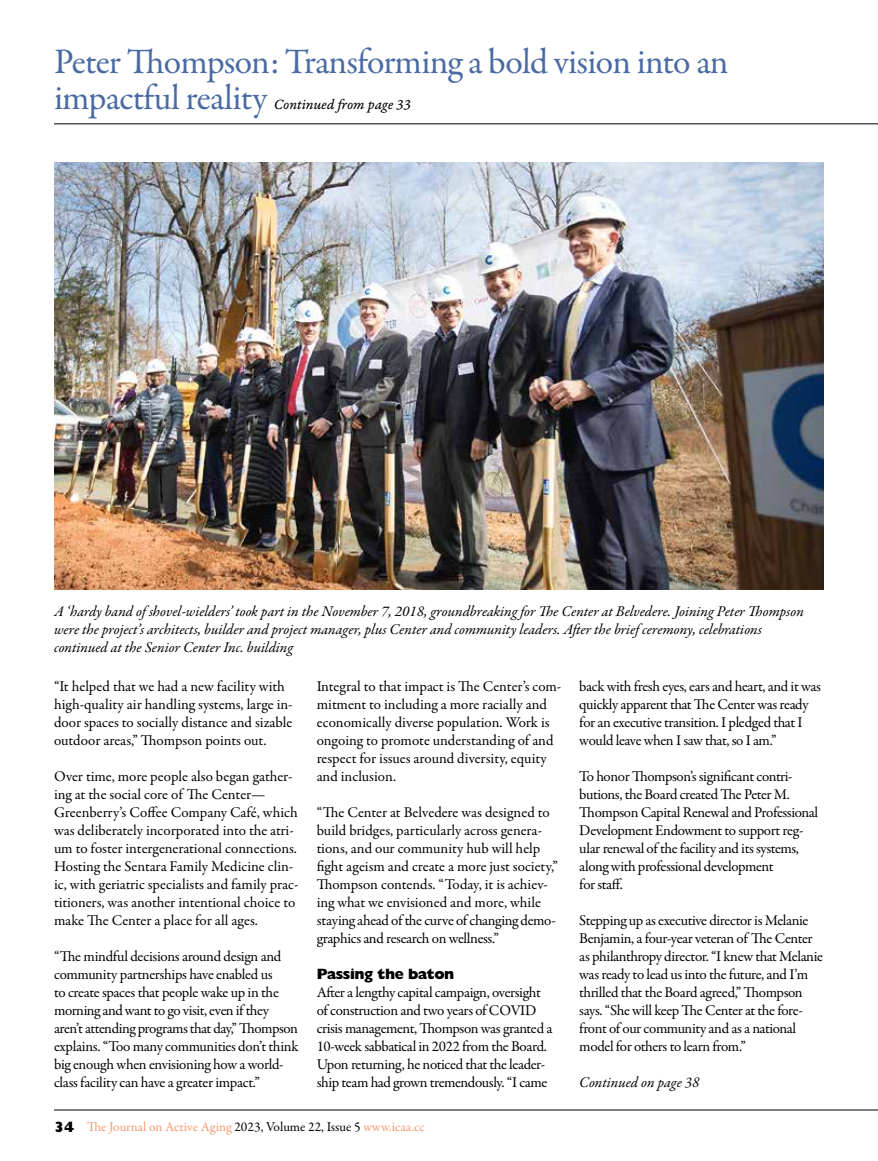
<style>
.page{position:relative;width:878px;height:1161px;background:#fff}
.page>*{position:absolute;margin:0;border:0;box-sizing:border-box;transform-origin:0 0}
.t1{font:36px/36px "Garamond Premr Pro";letter-spacing:-.02em;color:#4a6aa3}
.t2{font:15px/18px "Garamond Premr Pro";letter-spacing:-.02em;color:#000}
.t3{font:15px/18px "Garamond Premr Pro";color:#000}
.t4{font:italic 15px/18px "Garamond Premr Pro";letter-spacing:-.005em;color:#000}
.t5{font:15px "Garamond Premr Pro It Capt";letter-spacing:-.005em;color:#000}
.t6{font:800 15px "Gill Sans Nova";letter-spacing:-.025em;color:#000}
.t7{font:13.5px "Garamond Premr Pro";color:#f7986e}
.s1{font-family:"Gill Sans Nova";font-weight:800;font-size:15px;color:#000}
.s2{color:#000}
</style>
<div class="page">
<hr style="left:54px;top:1110px;width:824px;height:1px;background:#000">
<hr style="left:54px;top:123px;width:824px;height:1px;background:#000">
<img style="left:54px;top:162px;width:770px;height:427px">
<h1 class="t1" style="left:54px;top:45px;width:676px">Peter Thompson: Transforming a bold vision into an impactful reality</h1>
<p class="t5" style="left:274px;top:95px;width:138px">Continued from page 33</p>
<p class="t4" style="left:54px;top:603px;width:751px">A ‘hardy band of shovel-wielders’ took part in the November 7, 2018, groundbreaking for The Center at Belvedere. Joining Peter Thompson were the project’s architects, builder and project manager, plus Center and community leaders. After the brief ceremony, celebrations continued at the Senior Center Inc. building</p>
<p class="t3" style="left:54px;top:678px;width:240px">“It helped that we had a new facility with high-quality air handling systems, large in&shy;door spaces to socially distance and sizable outdoor areas,” Thompson points out.</p>
<p class="t3" style="left:54px;top:768px;width:246px">Over time, more people also began gather&shy;ing at the social core of The Center— Greenberry’s Coffee Company Café, which was deliberately incorporated into the atri&shy;um to foster intergenerational connections.<br>Hosting the Sentara Family Medicine clin&shy;ic, with geriatric specialists and family prac&shy;titioners, was another intentional choice to make The Center a place for all ages.</p>
<p class="t2" style="left:54px;top:948px;width:246px">“The mindful decisions around design and community partnerships have enabled us<br>to create spaces that people wake up in the morning and want to go visit, even if they aren’t attending programs that day,” Thompson explains. “Too many communities don’t think big enough when envisioning how a world&shy;class facility can have a greater impact.”</p>
<p class="t3" style="left:316px;top:678px;width:246px">Integral to that impact is The Center’s com&shy;mitment to including a more racially and economically diverse population. Work is ongoing to promote understanding of and respect for issues around diversity, equity and inclusion.</p>
<p class="t2" style="left:316px;top:804px;width:243px">“The Center at Belvedere was designed to build bridges, particularly across genera&shy;tions, and our community hub will help fight ageism and create a more just society,” Thompson contends. “Today, it is achiev&shy;ing what we envisioned and more, while staying ahead of the curve of changing demo&shy;graphics and research on wellness.”</p>
<p class="t6" style="left:316px;top:965px;width:139px">Passing the baton</p>
<p class="t2" style="left:316px;top:984px;width:237px">After a lengthy capital campaign, oversight of construction and two years of COVID crisis management, Thompson was granted a 10-week sabbatical in 2022 from the Board.<br>Upon returning, he noticed that the leader&shy;ship team had grown tremendously. “I came</p>
<p class="t7" style="left:54px;top:1119px;width:372px"><span class="s1">34</span> The Journal on Active Aging <span class="s2">2023, Volume 22, Issue 5</span> www.icaa.cc</p>
<p class="t2" style="left:579px;top:678px;width:243px">back with fresh eyes, ears and heart, and it was quickly apparent that The Center was ready for an executive transition. I pledged that I would leave when I saw that, so I am.”</p>
<p class="t2" style="left:579px;top:768px;width:240px">To honor Thompson’s significant contri&shy;butions, the Board created The Peter M.<br>Thompson Capital Renewal and Professional Development Endowment to support reg&shy;ular renewal of the facility and its systems, along with professional development<br>for staff.</p>
<p class="t2" style="left:579px;top:912px;width:245px">Stepping up as executive director is Melanie Benjamin, a four-year veteran of The Center as philanthropy director. “I knew that Melanie was ready to lead us into the future, and I’m thrilled that the Board agreed,” Thompson says. “She will keep The Center at the fore&shy;front of our community and as a national model for others to learn from.”</p>
<p class="t4" style="left:579px;top:1074px;width:122px">Continued on page 38</p>
</div>
